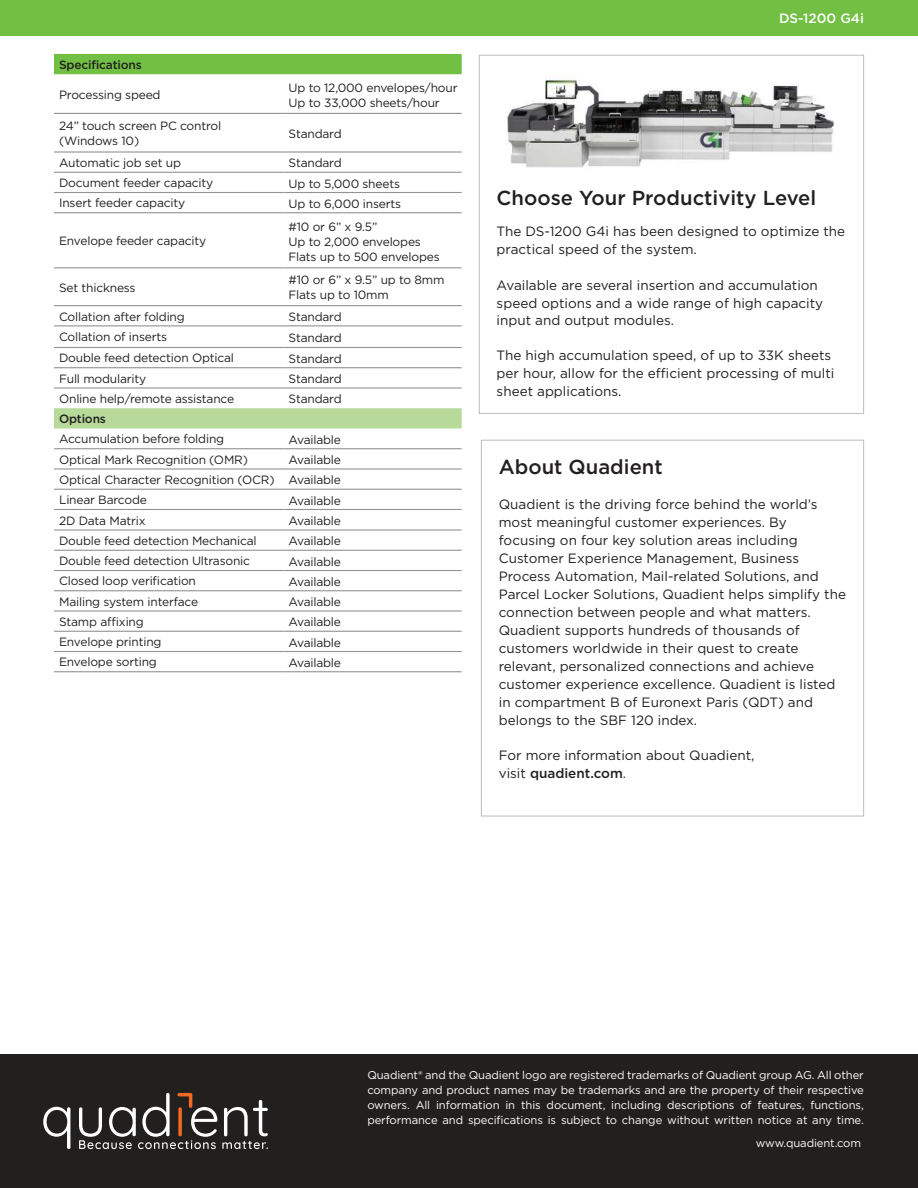
<style>
.page{position:relative;width:918px;height:1188px;background:#fff}
.page>*{position:absolute;margin:0;border:0;box-sizing:border-box;transform-origin:0 0}
.t1{font:500 20.25px "Gotham";color:#221f1f}
.t2{font:13.5px/18px "Gotham";color:#221f1f}
.t3{font:500 13.5px "Gotham";color:#fff}
.t4{font:12px/15px "Gotham";letter-spacing:-.015em;color:#221f1f}
.t5{font:500 12px "Gotham";letter-spacing:-.015em;color:#221f1f}
.t6{font:11.25px/15px "Gotham";letter-spacing:-.01em;color:#fff;text-align:justify}
.s1{font-weight:500}
</style>
<div class="page">
<div style="left:0;top:0;width:918px;height:36px;background:#71bf43"></div>
<svg style="left:479px;top:54px;width:385px;height:360px"></svg>
<img style="left:501px;top:73px;width:339px;height:104px">
<div style="left:54px;top:54px;width:408px;height:20px;background:#71bf43"></div>
<div style="left:54px;top:408px;width:408px;height:20px;background:#b7da9b"></div>
<hr style="left:54px;top:113px;width:230px;height:1px;background:#919395">
<hr style="left:284px;top:113px;width:178px;height:1px;background:#919395">
<hr style="left:54px;top:151px;width:230px;height:2px;background:#919395">
<hr style="left:284px;top:151px;width:178px;height:2px;background:#919395">
<hr style="left:54px;top:172px;width:230px;height:1px;background:#919395">
<hr style="left:284px;top:172px;width:178px;height:1px;background:#919395">
<hr style="left:54px;top:192px;width:230px;height:1px;background:#919395">
<hr style="left:284px;top:192px;width:178px;height:1px;background:#919395">
<hr style="left:54px;top:212px;width:230px;height:1px;background:#919395">
<hr style="left:284px;top:212px;width:178px;height:1px;background:#919395">
<hr style="left:54px;top:267px;width:230px;height:1px;background:#919395">
<hr style="left:284px;top:267px;width:178px;height:1px;background:#919395">
<hr style="left:54px;top:305px;width:230px;height:1px;background:#919395">
<hr style="left:284px;top:305px;width:178px;height:1px;background:#919395">
<hr style="left:54px;top:325px;width:230px;height:1px;background:#919395">
<hr style="left:284px;top:325px;width:178px;height:1px;background:#919395">
<hr style="left:54px;top:347px;width:230px;height:1px;background:#919395">
<hr style="left:284px;top:347px;width:178px;height:1px;background:#919395">
<hr style="left:54px;top:367px;width:230px;height:1px;background:#919395">
<hr style="left:284px;top:367px;width:178px;height:1px;background:#919395">
<hr style="left:54px;top:387px;width:230px;height:2px;background:#919395">
<hr style="left:284px;top:387px;width:178px;height:2px;background:#919395">
<hr style="left:54px;top:448px;width:230px;height:1px;background:#919395">
<hr style="left:284px;top:448px;width:178px;height:1px;background:#919395">
<hr style="left:54px;top:468px;width:230px;height:2px;background:#919395">
<hr style="left:284px;top:468px;width:178px;height:2px;background:#919395">
<hr style="left:54px;top:489px;width:230px;height:1px;background:#919395">
<hr style="left:284px;top:489px;width:178px;height:1px;background:#919395">
<hr style="left:54px;top:509px;width:230px;height:1px;background:#919395">
<hr style="left:284px;top:509px;width:178px;height:1px;background:#919395">
<hr style="left:54px;top:529px;width:230px;height:2px;background:#919395">
<hr style="left:284px;top:529px;width:178px;height:2px;background:#919395">
<hr style="left:54px;top:550px;width:230px;height:1px;background:#919395">
<hr style="left:284px;top:550px;width:178px;height:1px;background:#919395">
<hr style="left:54px;top:570px;width:230px;height:1px;background:#919395">
<hr style="left:284px;top:570px;width:178px;height:1px;background:#919395">
<hr style="left:54px;top:590px;width:230px;height:1px;background:#919395">
<hr style="left:284px;top:590px;width:178px;height:1px;background:#919395">
<hr style="left:54px;top:610px;width:230px;height:2px;background:#919395">
<hr style="left:284px;top:610px;width:178px;height:2px;background:#919395">
<hr style="left:54px;top:631px;width:230px;height:1px;background:#919395">
<hr style="left:284px;top:631px;width:178px;height:1px;background:#919395">
<hr style="left:54px;top:651px;width:230px;height:1px;background:#919395">
<hr style="left:284px;top:651px;width:178px;height:1px;background:#919395">
<hr style="left:54px;top:671px;width:230px;height:1px;background:#919395">
<hr style="left:284px;top:671px;width:178px;height:1px;background:#919395">
<div style="left:0;top:1054px;width:918px;height:134px;background:#221f1f"></div>
<svg style="left:43px;top:1107px;width:27px;height:42px"></svg>
<svg style="left:79px;top:1093px;width:189px;height:56px"></svg>
<svg style="left:481px;top:439px;width:383px;height:378px"></svg>
<p class="t5" style="left:59px;top:59px;width:84px">Specifications</p>
<p class="t4" style="left:59px;top:88px;width:103px">Processing speed</p>
<p class="t4" style="left:289px;top:80px;width:171px">Up to 12,000 envelopes/hour<br>Up to 33,000 sheets/hour</p>
<p class="t4" style="left:59px;top:119px;width:164px">24” touch screen PC control (Windows 10)</p>
<p class="t4" style="left:289px;top:127px;width:55px">Standard</p>
<p class="t4" style="left:59px;top:156px;width:123px">Automatic job set up</p>
<p class="t4" style="left:289px;top:156px;width:55px">Standard</p>
<p class="t4" style="left:59px;top:176px;width:156px">Document feeder capacity</p>
<p class="t4" style="left:289px;top:177px;width:113px">Up to 5,000 sheets</p>
<p class="t4" style="left:59px;top:196px;width:128px">Insert feeder capacity</p>
<p class="t4" style="left:289px;top:197px;width:114px">Up to 6,000 inserts</p>
<p class="t4" style="left:59px;top:234px;width:149px">Envelope feeder capacity</p>
<p class="t4" style="left:289px;top:219px;width:153px">#10 or 6” x 9.5”<br>Up to 2,000 envelopes<br>Flats up to 500 envelopes</p>
<p class="t4" style="left:59px;top:280px;width:78px">Set thickness</p>
<p class="t4" style="left:289px;top:273px;width:158px">#10 or 6” x 9.5” up to 8mm<br>Flats up to 10mm</p>
<p class="t4" style="left:59px;top:309px;width:127px">Collation after folding</p>
<p class="t4" style="left:289px;top:310px;width:55px">Standard</p>
<p class="t4" style="left:59px;top:330px;width:110px">Collation of inserts</p>
<p class="t4" style="left:289px;top:331px;width:55px">Standard</p>
<p class="t4" style="left:59px;top:351px;width:176px">Double feed detection Optical</p>
<p class="t4" style="left:289px;top:352px;width:55px">Standard</p>
<p class="t4" style="left:59px;top:372px;width:89px">Full modularity</p>
<p class="t4" style="left:289px;top:372px;width:55px">Standard</p>
<p class="t4" style="left:59px;top:392px;width:177px">Online help/remote assistance</p>
<p class="t4" style="left:289px;top:392px;width:55px">Standard</p>
<p class="t5" style="left:59px;top:414px;width:48px">Options</p>
<p class="t4" style="left:59px;top:432px;width:167px">Accumulation before folding</p>
<p class="t4" style="left:289px;top:433px;width:54px">Available</p>
<p class="t4" style="left:59px;top:453px;width:190px">Optical Mark Recognition (OMR)</p>
<p class="t4" style="left:59px;top:450px;width:283px;line-height:20.1px;text-align:justify;text-indent:229px">Available Optical Character Recognition (OCR) Available Linear Barcode</p>
<p class="t4" style="left:289px;top:493px;width:54px">Available</p>
<p class="t4" style="left:59px;top:513px;width:88px">2D Data Matrix</p>
<p class="t4" style="left:289px;top:514px;width:54px">Available</p>
<p class="t4" style="left:59px;top:534px;width:199px">Double feed detection Mechanical</p>
<p class="t4" style="left:289px;top:534px;width:54px">Available</p>
<p class="t4" style="left:59px;top:554px;width:193px">Double feed detection Ultrasonic</p>
<p class="t4" style="left:289px;top:555px;width:54px">Available</p>
<p class="t4" style="left:59px;top:574px;width:138px">Closed loop verification</p>
<p class="t4" style="left:289px;top:575px;width:54px">Available</p>
<p class="t4" style="left:59px;top:595px;width:141px">Mailing system interface</p>
<p class="t4" style="left:289px;top:595px;width:54px">Available</p>
<p class="t4" style="left:59px;top:615px;width:86px">Stamp affixing</p>
<p class="t4" style="left:289px;top:615px;width:54px">Available</p>
<p class="t4" style="left:59px;top:635px;width:104px">Envelope printing</p>
<p class="t4" style="left:289px;top:636px;width:54px">Available</p>
<p class="t4" style="left:59px;top:655px;width:99px">Envelope sorting</p>
<p class="t4" style="left:289px;top:656px;width:54px">Available</p>
<p class="t3" style="left:779px;top:13px;width:87px">DS-1200 G4i</p>
<h1 class="t1" style="left:497px;top:189px;width:321px">Choose Your Productivity Level</h1>
<p class="t2" style="left:497px;top:223px;width:350px">The DS-1200 G4i has been designed to optimize the practical speed of the system.</p>
<p class="t2" style="left:497px;top:277px;width:328px">Available are several insertion and accumulation speed options and a wide range of high capacity input and output modules.</p>
<p class="t2" style="left:497px;top:347px;width:339px">The high accumulation speed, of up to 33K sheets per hour, allow for the efficient processing of multi sheet applications.</p>
<h1 class="t1" style="left:499px;top:458px;width:165px">About Quadient</h1>
<p class="t2" style="left:499px;top:496px;width:349px">Quadient is the driving force behind the world’s most meaningful customer experiences. By focusing on four key solution areas including Customer Experience Management, Business Process Automation, Mail-related Solutions, and Parcel Locker Solutions, Quadient helps simplify the connection between people and what matters.<br>Quadient supports hundreds of thousands of customers worldwide in their quest to create relevant, personalized connections and achieve customer experience excellence. Quadient is listed in compartment B of Euronext Paris (QDT) and belongs to the SBF 120 index.</p>
<p class="t2" style="left:499px;top:747px;width:257px">For more information about Quadient, visit <span class="s1">quadient.com</span>.</p>
<p class="t6" style="left:367px;top:1068px;width:498px">Quadient® and the Quadient logo are registered trademarks of Quadient group AG. All other company and product names may be trademarks and are the property of their respective owners. All information in this document, including descriptions of features, functions, performance and specifications is subject to change without written notice at any time.</p>
<p class="t6" style="left:756px;top:1136px;width:107px">www.quadient.com</p>
</div>
